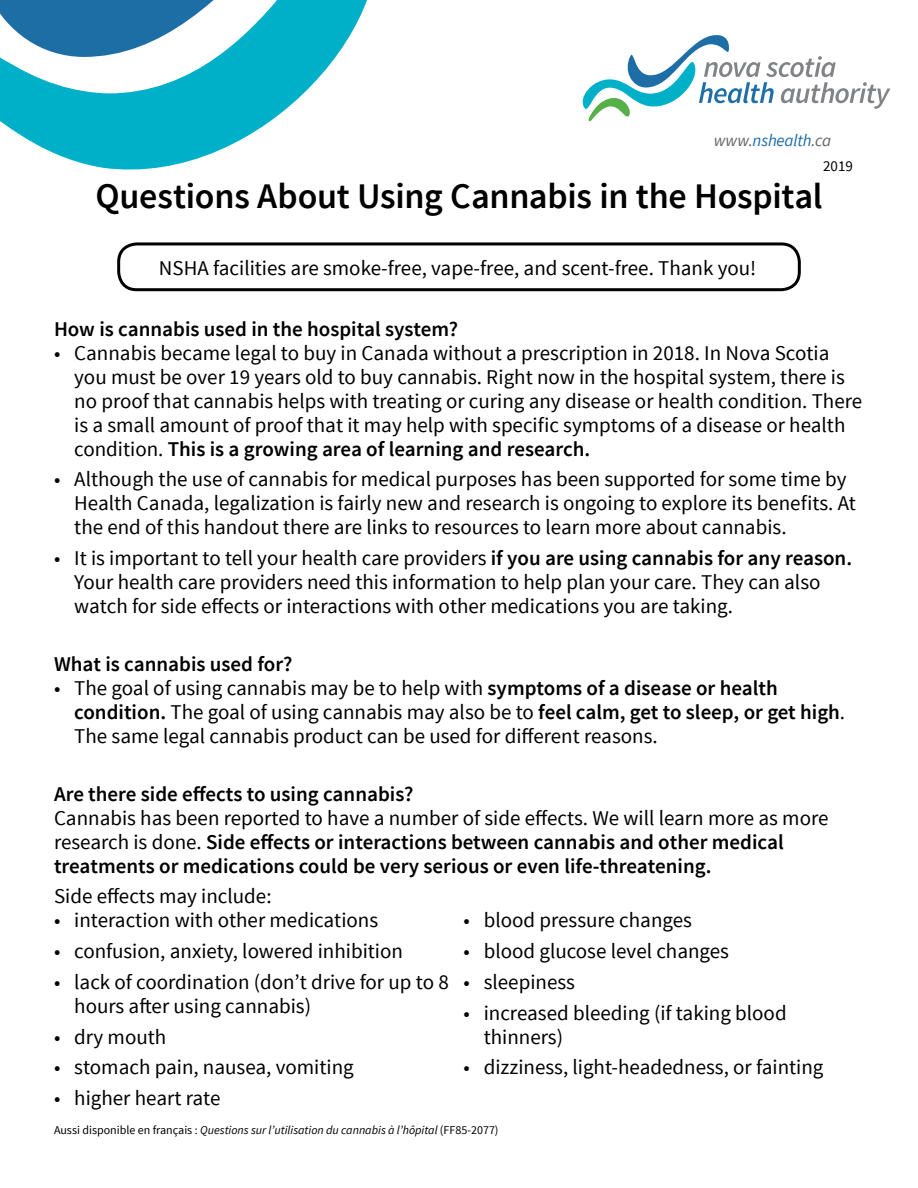
<style>
.page{position:relative;width:918px;height:1188px;background:#fff}
.page>*{position:absolute;margin:0;border:0;box-sizing:border-box;transform-origin:0 0}
.t1{font:600 36px "Source Sans Pro";letter-spacing:-.01em;color:#000}
.body_text{font:21px/24px "Source Sans Pro";color:#000}
.body_text-2{font:600 21px/24px "Source Sans Pro";color:#000}
.Subheading__small{font:600 21px "Source Sans Pro";color:#000}
.t2{font:italic 16.95px "Source Sans Pro";letter-spacing:-.01em;color:#1e6ea6}
.page{font:15px "Source Sans Pro";color:#000}
.body_text-3{font:italic 12px "Source Sans Pro";color:#000}
.s1{color:#636466}
.s2{font-weight:600}
.s3{font-weight:400}
.s4{font-style:normal}
</style>
<div class="page">
<div style="left:117px;top:242px;width:684px;height:49px;border:3px solid #000;border-radius:18px"></div>
<svg style="left:582px;top:35px;width:308px;height:87px"></svg>
<svg style="left:0;top:0;width:367px;height:170px"></svg>
<p class="t2" style="left:714px;top:130px;width:119px"><span class="s1">www.</span>nshealth<span class="s1">.ca</span></p>
<p class="page" style="left:823px;top:157px;width:31px">2019</p>
<p class="t1" style="left:95px;top:173px;width:729px">Questions About Using Cannabis in the Hospital</p>
<p class="body_text" style="left:159px;top:256px;width:599px">NSHA facilities are smoke-free, vape-free, and scent-free. Thank you!</p>
<p class="Subheading__small" style="left:54px;top:315px;width:406px">How is cannabis used in the hospital system?</p>
<p class="body_text" style="left:74px;top:341px;width:790px;text-indent:-20px">• Cannabis became legal to buy in Canada without a prescription in 2018. In Nova Scotia you must be over 19 years old to buy cannabis. Right now in the hospital system, there is no proof that cannabis helps with treating or curing any disease or health condition. There is a small amount of proof that it may help with specific symptoms of a disease or health condition. <span class="s2">This is a growing area of learning and research.</span></p>
<p class="body_text" style="left:74px;top:468px;width:783px;text-indent:-20px">• Although the use of cannabis for medical purposes has been supported for some time by<br>Health Canada, legalization is fairly new and research is ongoing to explore its benefits. At the end of this handout there are links to resources to learn more about cannabis.</p>
<p class="body_text" style="left:74px;top:547px;width:779px;text-indent:-20px">• It is important to tell your health care providers <span class="s2">if you are using cannabis for any reason.<br></span>Your health care providers need this information to help plan your care. They can also watch for side effects or interactions with other medications you are taking.</p>
<p class="Subheading__small" style="left:54px;top:651px;width:240px">What is cannabis used for?</p>
<p class="body_text" style="left:74px;top:676px;width:772px;text-indent:-20px">• The goal of using cannabis may be to help with <span class="s2">symptoms of a disease or health condition.</span> The goal of using cannabis may also be to <span class="s2">feel calm, get to sleep, or get high</span>.<br>The same legal cannabis product can be used for different reasons.</p>
<p class="Subheading__small" style="left:54px;top:780px;width:361px">Are there side effects to using cannabis?</p>
<p class="body_text-2" style="left:54px;top:806px;width:776px"><span class="s3">Cannabis has been reported to have a number of side effects. We will learn more as more research is done.</span> Side effects or interactions between cannabis and other medical treatments or medications could be very serious or even life-threatening.</p>
<p class="body_text" style="left:54px;top:885px;width:219px">Side effects may include:</p>
<p class="body_text" style="left:54px;top:909px;width:326px">• interaction with other medications</p>
<p class="body_text" style="left:54px;top:940px;width:350px">• confusion, anxiety, lowered inhibition</p>
<p class="body_text" style="left:74px;top:970px;width:376px;text-indent:-20px">• lack of coordination (don’t drive for up to 8 hours after using cannabis)</p>
<p class="body_text" style="left:54px;top:1025px;width:114px">• dry mouth</p>
<p class="body_text" style="left:54px;top:1056px;width:301px">• stomach pain, nausea, vomiting</p>
<p class="body_text" style="left:54px;top:1087px;width:168px">• higher heart rate</p>
<p class="body_text" style="left:464px;top:909px;width:230px">• blood pressure changes</p>
<p class="body_text" style="left:464px;top:940px;width:267px">• blood glucose level changes</p>
<p class="body_text" style="left:464px;top:970px;width:113px">• sleepiness</p>
<p class="body_text" style="left:484px;top:1001px;width:304px;text-indent:-20px">• increased bleeding (if taking blood thinners)</p>
<p class="body_text" style="left:464px;top:1056px;width:362px">• dizziness, light-headedness, or fainting</p>
<p class="body_text-3" style="left:54px;top:1123px;width:446px"><span class="s4">Aussi disponible en français :</span> Questions sur l’utilisation du cannabis à l’hôpital <span class="s4">(FF85-2077)</span></p>
</div>
